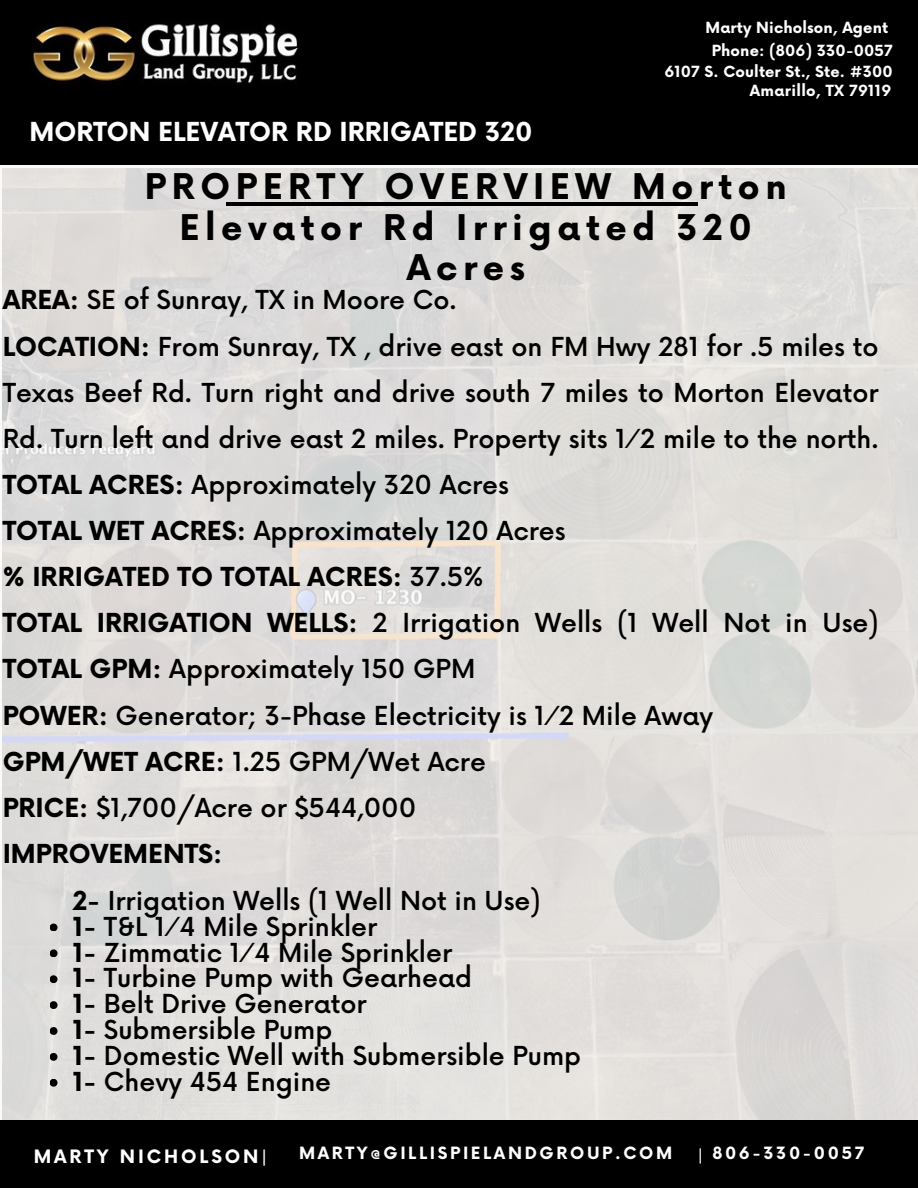
<style>
.page{position:relative;width:918px;height:1188px;background:#fff}
.page>*{position:absolute;margin:0;border:0;box-sizing:border-box;transform-origin:0 0}
.t1{font:700 34.5px/40.5px "Now";letter-spacing:.16em;color:#000;text-align:center}
.t2{font:500 25.5px/46.2px "Now";color:#000}
.t3{font:700 25.5px "Now";color:#fff}
.t4{font:700 18px "Now";letter-spacing:.16em;color:#fff}
.t5{font:500 16.8px "Now";color:#fff}
.t6{font:700 16.5px "Now";letter-spacing:.16em;color:#fff}
.t7{font:700 15px/21.3px "Now";letter-spacing:.01em;color:#fff;text-align:right}
.s1{font-weight:700}
.s2{font-weight:500}
</style>
<div class="page">
<div style="left:0;top:0;width:918px;height:164px;background:#000"></div>
<img style="left:32px;top:23px;width:266px;height:61px">
<img style="left:3px;top:169px;width:915px;height:952px">
<svg style="left:50px;top:924px;width:8px;height:7px"></svg>
<svg style="left:50px;top:949px;width:8px;height:8px"></svg>
<svg style="left:50px;top:975px;width:8px;height:8px"></svg>
<svg style="left:50px;top:1001px;width:8px;height:8px"></svg>
<svg style="left:50px;top:1027px;width:8px;height:8px"></svg>
<svg style="left:50px;top:1053px;width:8px;height:8px"></svg>
<svg style="left:50px;top:1079px;width:8px;height:8px"></svg>
<div style="left:0;top:1121px;width:918px;height:67px;background:#000"></div>
<hr style="left:226px;top:202px;width:471px;height:4px;background:#000">
<p class="t3" style="left:29px;top:118px;width:505px">MORTON ELEVATOR RD IRRIGATED 320</p>
<h3 class="t7" style="left:706px;top:18px;width:184px">Marty Nicholson, Agent</h3>
<h4 class="t7" style="left:664px;top:40px;width:230px">Phone: (806) 330-0057<br>6107 S. Coulter St., Ste. #300</h4>
<h4 class="t7" style="left:750px;top:81px;width:143px">Amarillo, TX 79119</h4>
<h1 class="t1" style="left:145px;top:169px;width:643px">PROPERTY OVERVIEW Morton<br>Elevator Rd Irrigated 320<br>Acres</h1>
<h2 class="t2" style="left:3px;top:279px;width:877px"><span class="s1">AREA:</span> SE of Sunray, TX in Moore Co.<br><span class="s1">LOCATION:</span> From Sunray, TX , drive east on FM Hwy 281 for .5 miles to Texas Beef Rd. Turn right and drive south 7 miles to Morton Elevator Rd. Turn left and drive east 2 miles. Property sits 1⁄2 mile to the north.<br><span class="s1">TOTAL ACRES:</span> Approximately 320 Acres<br><span class="s1">TOTAL WET ACRES:</span> Approximately 120 Acres<br><span class="s1">% IRRIGATED TO TOTAL ACRES:</span> 37.5%<br><span class="s1">TOTAL IRRIGATION WELLS:</span> 2 Irrigation Wells (1 Well Not in Use)<br><span class="s1">TOTAL GPM:</span> Approximately 150 GPM<br><span class="s1">POWER:</span> Generator; 3-Phase Electricity is 1⁄2 Mile Away<br><span class="s1">GPM/WET ACRE:</span> 1.25 GPM/Wet Acre<br><span class="s1">PRICE:</span> $1,700/Acre or $544,000<br><span class="s1">IMPROVEMENTS:</span></h2>
<p class="t2" style="left:73px;top:889px;width:510px;line-height:25.8px"><span class="s1">2-</span> Irrigation Wells (1 Well Not in Use)<br><span class="s1">1-</span> T&amp;L 1⁄4 Mile Sprinkler<br><span class="s1">1-</span> Zimmatic 1⁄4 Mile Sprinkler<br><span class="s1">1-</span> Turbine Pump with Gearhead<br><span class="s1">1-</span> Belt Drive Generator<br><span class="s1">1-</span> Submersible Pump<br><span class="s1">1-</span> Domestic Well with Submersible Pump<br><span class="s1">1-</span> Chevy 454 Engine</p>
<p class="t4" style="left:34px;top:1147px;width:235px">MARTY NICHOLSON<span class="s2">|</span></p>
<p class="t6" style="left:299px;top:1145px;width:375px">MARTY@GILLISPIELANDGROUP.COM</p>
<p class="t5" style="left:698px;top:1146px;width:7px">|</p>
<p class="t6" style="left:712px;top:1145px;width:153px">806-330-0057</p>
</div>
